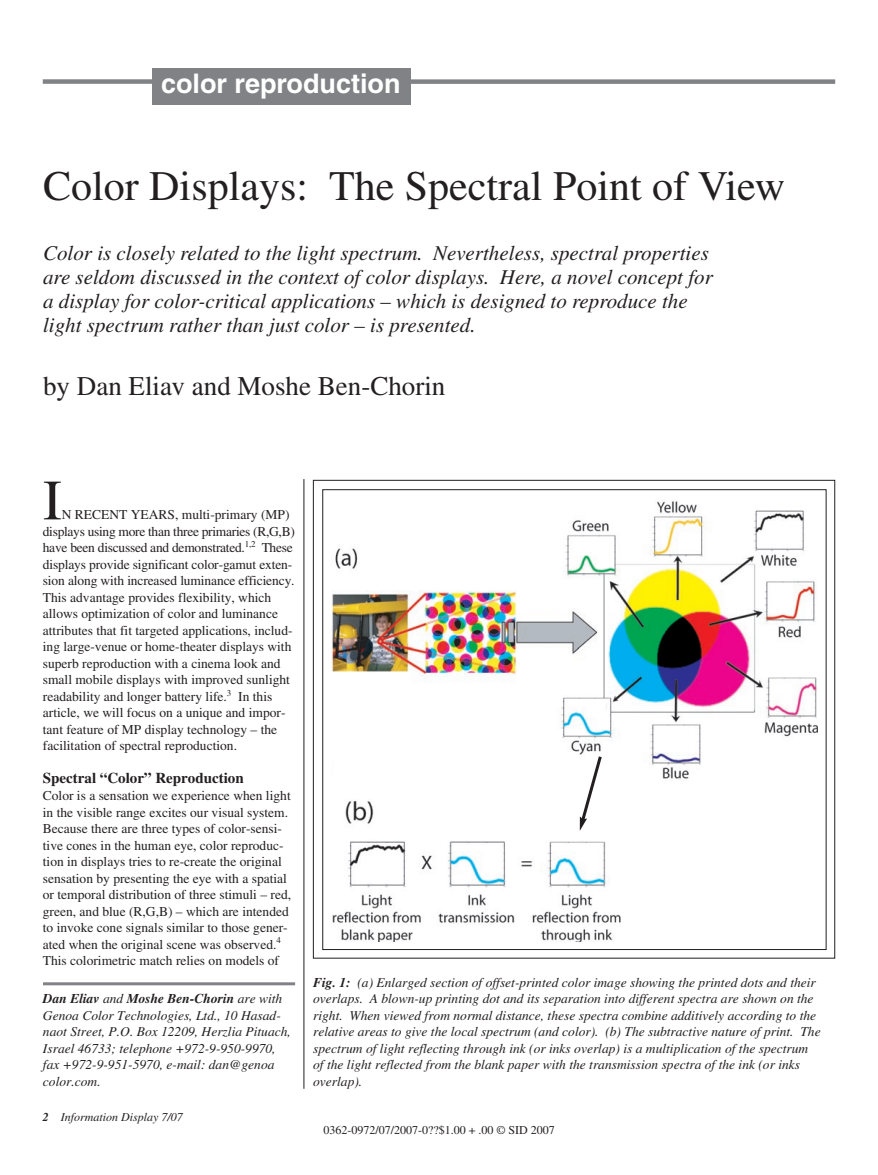
<style>
.page{position:relative;width:878px;height:1175px;background:#fff}
.page>*{position:absolute;margin:0;border:0;box-sizing:border-box;transform-origin:0 0}
.t1{font:57px "Times";color:#231f20}
.t2{font:42px "Times";color:#231f20}
.t3{font:27px "Times";color:#231f20}
.t4{font:700 27px "Helvetica";color:#fff}
.t5{font:italic 21px/24px "Times";color:#231f20}
.t6{font:700 15px "Times";color:#231f20}
.t7{font:13.5px/16.5px "Times";color:#231f20}
.t8{font:italic 13.5px/16.5px "Times";color:#231f20}
.t9{font:12px "Times";color:#231f20}
.t10{font:italic 12px "Times";color:#231f20}
.s1{font-weight:700}
</style>
<div class="page">
<hr style="left:303px;top:479px;width:1px;height:609px;background:#231f20">
<hr style="left:43px;top:982px;width:252px;height:3px;background:#808285">
<div style="left:152px;top:69px;width:259px;height:36px;background:#808285"></div>
<div style="left:43px;top:79px;width:113px;height:5px;background:#808285"></div>
<div style="left:406px;top:79px;width:429px;height:5px;background:#808285"></div>
<img style="left:332px;top:501px;width:485px;height:278px">
<div style="left:334px;top:736px;width:50px;height:39px;background:#fff"></div>
<div style="left:511px;top:742px;width:55px;height:51px;background:#fff"></div>
<img style="left:332px;top:801px;width:289px;height:140px">
<svg style="left:579px;top:753px;width:25px;height:77px"></svg>
<h3 class="t4" style="left:161px;top:74px;width:241px">color reproduction</h3>
<h2 class="t2" style="left:43px;top:170px;width:743px">Color Displays: The Spectral Point of View</h2>
<p class="t5" style="left:43px;top:242px;width:671px">Color is closely related to the light spectrum. Nevertheless, spectral properties are seldom discussed in the context of color displays. Here, a novel concept for a display for color-critical applications – which is designed to reproduce the light spectrum rather than just color – is presented.</p>
<h3 class="t3" style="left:43px;top:376px;width:404px">by Dan Eliav and Moshe Ben-Chorin</h3>
<h1 class="t1" style="left:43px;top:479px;width:20px">I</h1>
<p class="t7" style="left:43px;top:508px;width:253px;text-indent:19px">N RECENT YEARS, multi-primary (MP) displays using more than three primaries (R,G,B) have been discussed and demonstrated.<sup>1,2</sup> These displays provide significant color-gamut exten&shy;sion along with increased luminance efficiency.<br>This advantage provides flexibility, which allows optimization of color and luminance attributes that fit targeted applications, includ&shy;ing large-venue or home-theater displays with superb reproduction with a cinema look and small mobile displays with improved sunlight readability and longer battery life.<sup>3</sup> In this article, we will focus on a unique and impor&shy;tant feature of MP display technology – the facilitation of spectral reproduction.</p>
<p class="t6" style="left:43px;top:773px;width:202px">Spectral “Color” Reproduction</p>
<p class="t7" style="left:43px;top:788px;width:250px">Color is a sensation we experience when light in the visible range excites our visual system.<br>Because there are three types of color-sensi&shy;tive cones in the human eye, color reproduc&shy;tion in displays tries to re-create the original sensation by presenting the eye with a spatial or temporal distribution of three stimuli – red, green, and blue (R,G,B) – which are intended to invoke cone signals similar to those gener&shy;ated when the original scene was observed.<sup>4<br></sup>This colorimetric match relies on models of</p>
<p class="t8" style="left:43px;top:991px;width:249px"><span class="s1">Dan Eliav</span> and <span class="s1">Moshe Ben-Chorin</span> are with Genoa Color Technologies, Ltd., 10 Hasad&shy;naot Street, P.O. Box 12209, Herzlia Pituach, Israel 46733; telephone +972-9-950-9970, fax +972-9-951-5970, e-mail: dan@genoa color.com.</p>
<p class="t10" style="left:43px;top:1112px;width:141px"><span class="s1">2</span> Information Display 7/07</p>
<p class="t8" style="left:313px;top:975px;width:509px"><span class="s1">Fig. 1:</span> (a) Enlarged section of offset-printed color image showing the printed dots and their overlaps. A blown-up printing dot and its separation into different spectra are shown on the right. When viewed from normal distance, these spectra combine additively according to the relative areas to give the local spectrum (and color). (b) The subtractive nature of print. The spectrum of light reflecting through ink (or inks overlap) is a multiplication of the spectrum of the light reflected from the blank paper with the transmission spectra of the ink (or inks overlap).</p>
<p class="t9" style="left:323px;top:1125px;width:233px">0362-0972/07/2007-0??$1.00 + .00 © SID 2007</p>
</div>
